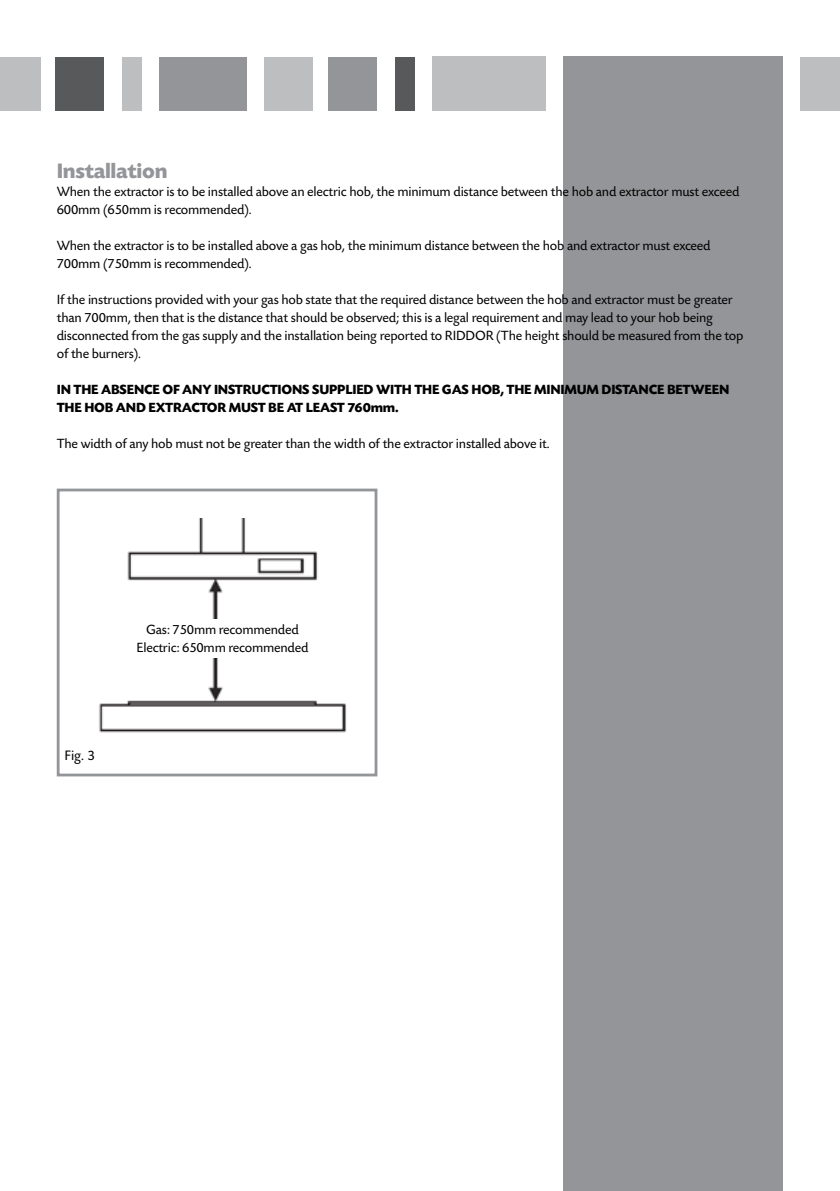
<style>
.page{position:relative;width:840px;height:1191px;background:#fff}
.page>*{position:absolute;margin:0;border:0;box-sizing:border-box;transform-origin:0 0}
.t1{font:700 22px "Today SB";letter-spacing:-.015em;color:#939598}
.t2{font:14.4px "Today SB";color:#000}
.t3{font:14px/18px "Today SB";letter-spacing:-.015em;color:#000}
.t4{font:700 14px/18px "Today SB";letter-spacing:-.015em;color:#000}
</style>
<div class="page">
<div style="left:800px;top:57px;width:39px;height:53px;background:#bcbec0"></div>
<div style="left:563px;top:57px;width:219px;height:1134px;background:#939598"></div>
<div style="left:394px;top:57px;width:20px;height:53px;background:#58595b"></div>
<div style="left:328px;top:57px;width:48px;height:53px;background:#939598"></div>
<div style="left:264px;top:57px;width:48px;height:53px;background:#bcbec0"></div>
<div style="left:159px;top:57px;width:88px;height:53px;background:#939598"></div>
<div style="left:122px;top:57px;width:19px;height:53px;background:#bcbec0"></div>
<div style="left:56px;top:57px;width:48px;height:53px;background:#58595b"></div>
<div style="left:0;top:57px;width:40px;height:53px;background:#bcbec0"></div>
<div style="left:432px;top:57px;width:113px;height:54px;background:#bcbec0"></div>
<div style="left:57px;top:488px;width:320px;height:288px;background:#fff;border:3px solid #939598"></div>
<img style="left:99px;top:518px;width:248px;height:215px">
<div style="left:117px;top:619px;width:210px;height:39px;background:#fff"></div>
<h1 class="t1" style="left:57px;top:159px;width:112px">Installation</h1>
<p class="t3" style="left:57px;top:183px;width:683px">When the extractor is to be installed above an electric hob, the minimum distance between the hob and extractor must exceed<br>600mm (650mm is recommended).</p>
<p class="t3" style="left:57px;top:237px;width:655px">When the extractor is to be installed above a gas hob, the minimum distance between the hob and extractor must exceed<br>700mm (750mm is recommended).</p>
<p class="t3" style="left:57px;top:291px;width:688px">If the instructions provided with your gas hob state that the required distance between the hob and extractor must be greater than 700mm, then that is the distance that should be observed; this is a legal requirement and may lead to your hob being disconnected from the gas supply and the installation being reported to RIDDOR (The height should be measured from the top of the burners).</p>
<p class="t4" style="left:57px;top:380px;width:673px">IN THE ABSENCE OF ANY INSTRUCTIONS SUPPLIED WITH THE GAS HOB, THE MINIMUM DISTANCE BETWEEN<br>THE HOB AND EXTRACTOR MUST BE AT LEAST 760mm.</p>
<p class="t3" style="left:57px;top:435px;width:494px">The width of any hob must not be greater than the width of the extractor installed above it.</p>
<p class="t2" style="left:64px;top:747px;width:32px">Fig. 3</p>
<p class="t3" style="left:136px;top:620px;width:173px;text-align:center">Gas: 750mm recommended<br>Electric: 650mm recommended</p>
</div>
